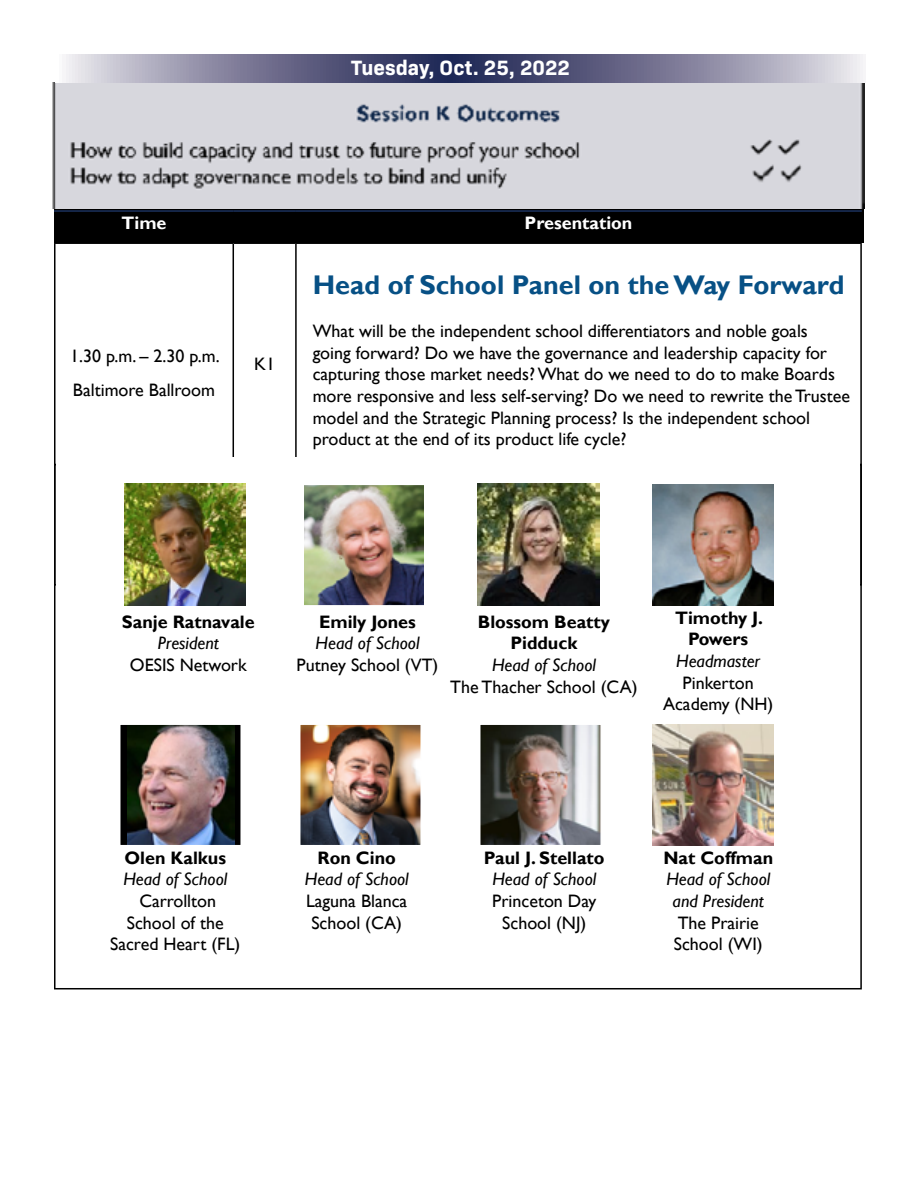
<style>
.page{position:relative;width:918px;height:1188px;background:#fff}
.page>*{position:absolute;margin:0;border:0;box-sizing:border-box;transform-origin:0 0}
.t1{font:700 27px "Gill Sans";color:#075085}
.t2{font:700 21px "Bio Sans";color:#fff}
.t3{font:18px/21.6px "Gill Sans";color:#000}
.t4{font:italic 18px/21.6px "Gill Sans";color:#000;text-align:center}
.t5{font:700 18px/21.6px "Gill Sans";color:#000;text-align:center}
.t6{font:700 18px "Gill Sans";color:#fff}
</style>
<div class="page">
<div style="left:54px;top:209px;width:810px;height:33px;background:#000"></div>
<img style="left:52px;top:83px;width:813px;height:126px">
<svg style="left:66px;top:55px;width:797px;height:28px;background:#7b7b97"></svg>
<hr style="left:54px;top:210px;width:179px;height:2px;background:#1b315d">
<hr style="left:233px;top:210px;width:63px;height:2px;background:#1b315d">
<hr style="left:296px;top:210px;width:566px;height:2px;background:#1b315d">
<hr style="left:54px;top:242px;width:179px;height:2px;background:#000">
<hr style="left:54px;top:244px;width:2px;height:340px;background:#000">
<hr style="left:233px;top:242px;width:63px;height:2px;background:#000">
<hr style="left:233px;top:244px;width:1px;height:340px;background:#000">
<hr style="left:296px;top:242px;width:566px;height:2px;background:#000">
<hr style="left:295px;top:244px;width:2px;height:340px;background:#000">
<hr style="left:860px;top:244px;width:2px;height:340px;background:#000">
<hr style="left:54px;top:584px;width:179px;height:2px;background:#000">
<hr style="left:296px;top:584px;width:566px;height:2px;background:#000">
<div style="left:56px;top:457px;width:804px;height:513px;background:#fff"></div>
<img style="left:306px;top:487px;width:117px;height:117px">
<div style="left:303px;top:484px;width:123px;height:123px;border:2px solid #fff"></div>
<div style="left:120px;top:724px;width:121px;height:122px;background:#000"></div>
<img style="left:127px;top:726px;width:108px;height:117px">
<div style="left:119px;top:723px;width:123px;height:123px;border:2px solid #fff"></div>
<img style="left:302px;top:726px;width:117px;height:117px">
<div style="left:299px;top:723px;width:123px;height:123px;border:2px solid #fff"></div>
<img style="left:482px;top:726px;width:117px;height:117px">
<div style="left:479px;top:723px;width:123px;height:123px;border:2px solid #fff"></div>
<img style="left:654px;top:726px;width:117px;height:117px">
<div style="left:651px;top:723px;width:123px;height:123px;border:2px solid #fff"></div>
<img style="left:478px;top:484px;width:121px;height:121px">
<img style="left:124px;top:484px;width:122px;height:121px">
<img style="left:654px;top:486px;width:117px;height:117px">
<div style="left:651px;top:483px;width:123px;height:123px;border:2px solid #fff"></div>
<p class="t2" style="left:351px;top:52px;width:221px">Tuesday, Oct. 25, 2022</p>
<p class="t6" style="left:122px;top:213px;width:46px">Time</p>
<p class="t6" style="left:525px;top:213px;width:109px">Presentation</p>
<p class="t3" style="left:70px;top:340px;width:151px;line-height:33.6px">1.30 p.m. – 2.30 p.m.<br>Baltimore Ballroom</p>
<p class="t3" style="left:254px;top:353px;width:22px">K1</p>
<h1 class="t1" style="left:313px;top:269px;width:533px">Head of School Panel on the Way Forward</h1>
<p class="t3" style="left:313px;top:321px;width:539px">What will be the independent school differentiators and noble goals going forward? Do we have the governance and leadership capacity for capturing those market needs? What do we need to do to make Boards more responsive and less self-serving? Do we need to rewrite the Trustee model and the Strategic Planning process? Is the independent school product at the end of its product life cycle?</p>
<p class="t5" style="left:122px;top:611px;width:134px">Sanje Ratnavale</p>
<p class="t4" style="left:158px;top:633px;width:62px">President</p>
<p class="t3" style="left:130px;top:654px;width:118px">OESIS Network</p>
<p class="t5" style="left:319px;top:611px;width:98px">Emily Jones</p>
<p class="t4" style="left:316px;top:633px;width:105px">Head of School</p>
<p class="t3" style="left:297px;top:654px;width:143px">Putney School (VT)</p>
<p class="t5" style="left:478px;top:611px;width:134px">Blossom Beatty<br>Pidduck</p>
<p class="t4" style="left:492px;top:654px;width:105px">Head of School</p>
<p class="t3" style="left:450px;top:676px;width:189px">The Thacher School (CA)</p>
<p class="t5" style="left:675px;top:607px;width:89px">Timothy J.<br>Powers</p>
<p class="t4" style="left:676px;top:650px;width:86px">Headmaster</p>
<p class="t3" style="left:663px;top:672px;width:112px;text-align:center">Pinkerton<br>Academy (NH)</p>
<p class="t5" style="left:124px;top:847px;width:103px">Olen Kalkus</p>
<p class="t4" style="left:123px;top:869px;width:105px">Head of School</p>
<p class="t3" style="left:110px;top:891px;width:132px;text-align:center">Carrollton<br>School of the<br>Sacred Heart (FL)</p>
<p class="t5" style="left:318px;top:847px;width:80px">Ron Cino</p>
<p class="t4" style="left:305px;top:869px;width:105px">Head of School</p>
<p class="t3" style="left:306px;top:891px;width:103px">Laguna Blanca<br>School (CA)</p>
<p class="t5" style="left:484px;top:847px;width:122px">Paul J. Stellato</p>
<p class="t4" style="left:492px;top:869px;width:105px">Head of School</p>
<p class="t3" style="left:492px;top:891px;width:106px;text-align:center">Princeton Day<br>School (NJ)</p>
<p class="t5" style="left:663px;top:847px;width:111px">Nat Coffman</p>
<p class="t4" style="left:666px;top:869px;width:105px">Head of School and President</p>
<p class="t3" style="left:674px;top:912px;width:90px">The Prairie<br>School (WI)</p>
</div>
